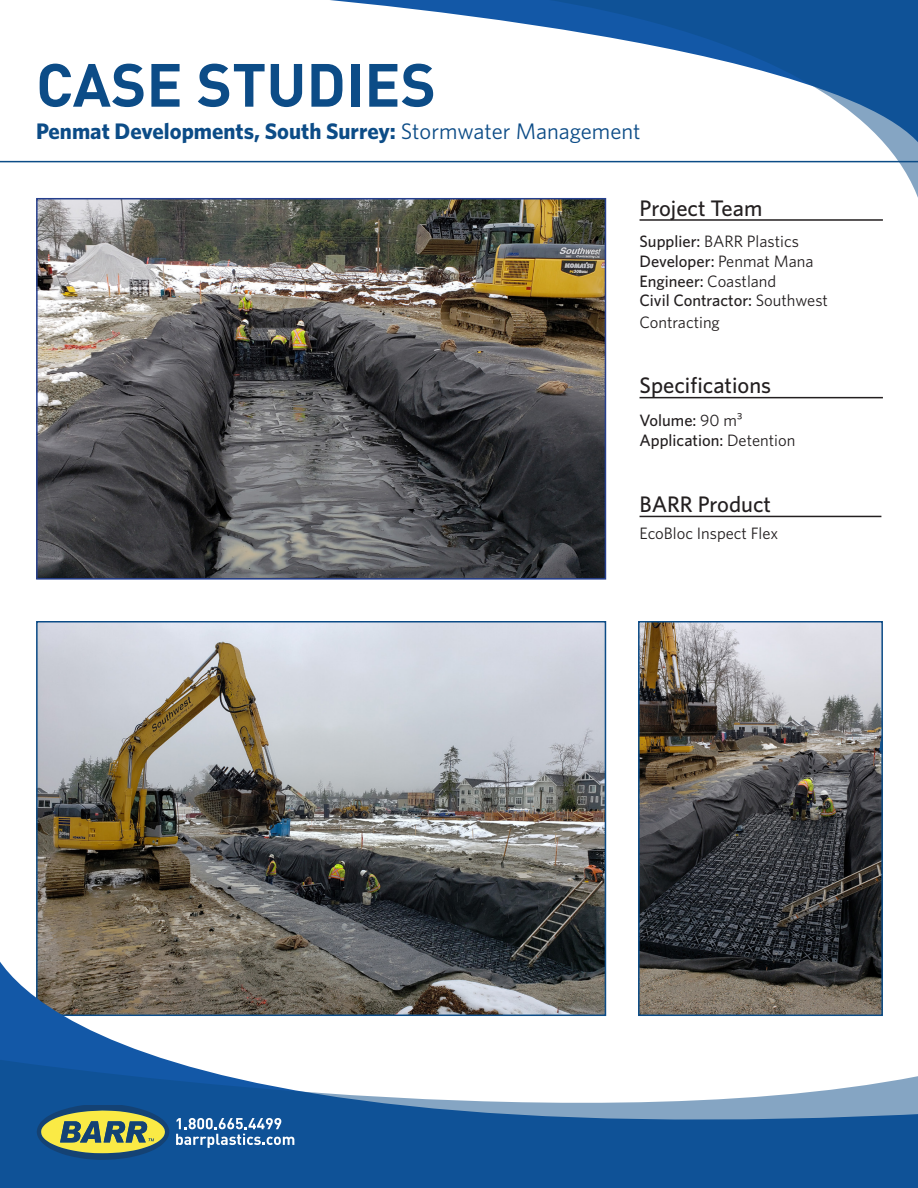
<style>
.page{position:relative;width:918px;height:1188px;background:#fff}
.page>*{position:absolute;margin:0;border:0;box-sizing:border-box;transform-origin:0 0}
.t1{font:700 60px "DIN Pro";color:#0c4c87}
.t2{font:700 22.5px "Whitney";color:#0c4c87}
.t3{font:500 22.5px "Whitney";color:#231f20}
.t4{font:500 16.5px "Whitney";color:#231f20}
.t5{font:16.5px "Whitney";color:#231f20}
.s1{font-weight:400}
.s2{font-weight:500}
</style>
<div class="page">
<img style="left:39px;top:624px;width:564px;height:316px">
<svg style="left:255px;top:0;width:212px;height:163px"></svg>
<svg style="left:467px;top:0;width:451px;height:255px"></svg>
<hr style="left:0;top:161px;width:918px;height:1px;background:#0c4c87">
<hr style="left:640px;top:219px;width:243px;height:2px;background:#231f20">
<hr style="left:640px;top:397px;width:243px;height:1px;background:#231f20">
<hr style="left:640px;top:516px;width:241px;height:1px;background:#231f20">
<svg style="left:0;top:940px;width:607px;height:117px"></svg>
<svg style="left:0;top:1057px;width:918px;height:131px;fill:#0f5297"></svg>
<svg style="left:37px;top:1106px;width:132px;height:54px;background:#6f8968"></svg>
<svg style="left:176px;top:1118px;width:118px;height:30px"></svg>
<img style="left:641px;top:624px;width:239px;height:389px">
<div style="left:638px;top:621px;width:245px;height:395px;border:2px solid #0c4c87"></div>
<img style="left:39px;top:201px;width:564px;height:376px">
<div style="left:36px;top:198px;width:570px;height:382px;border:2px solid #253f8e"></div>
<p class="t1" style="left:36px;top:35px;width:401px">CASE STUDIES</p>
<p class="t2" style="left:36px;top:116px;width:606px">Penmat Developments, South Surrey: <span class="s1">Stormwater Management</span></p>
<p class="t3" style="left:640px;top:193px;width:124px">Project Team</p>
<p class="t5" style="left:640px;top:230px;width:161px"><span class="s2">Supplier:</span> BARR Plastics</p>
<p class="t4" style="left:640px;top:250px;width:175px">Developer: <span class="s1">Penmat Mana</span></p>
<p class="t4" style="left:640px;top:270px;width:138px">Engineer: <span class="s1">Coastland</span></p>
<p class="t4" style="left:640px;top:290px;width:190px">Civil Contractor: <span class="s1">Southwest</span></p>
<p class="t5" style="left:640px;top:311px;width:82px">Contracting</p>
<p class="t3" style="left:640px;top:371px;width:133px">Specifications</p>
<p class="t4" style="left:640px;top:409px;width:105px">Volume: <span class="s1">90 m³</span></p>
<p class="t4" style="left:640px;top:429px;width:157px">Application: <span class="s1">Detention</span></p>
<p class="t3" style="left:640px;top:489px;width:133px">BARR Product</p>
<p class="t5" style="left:640px;top:523px;width:140px">EcoBloc Inspect Flex</p>
</div>
